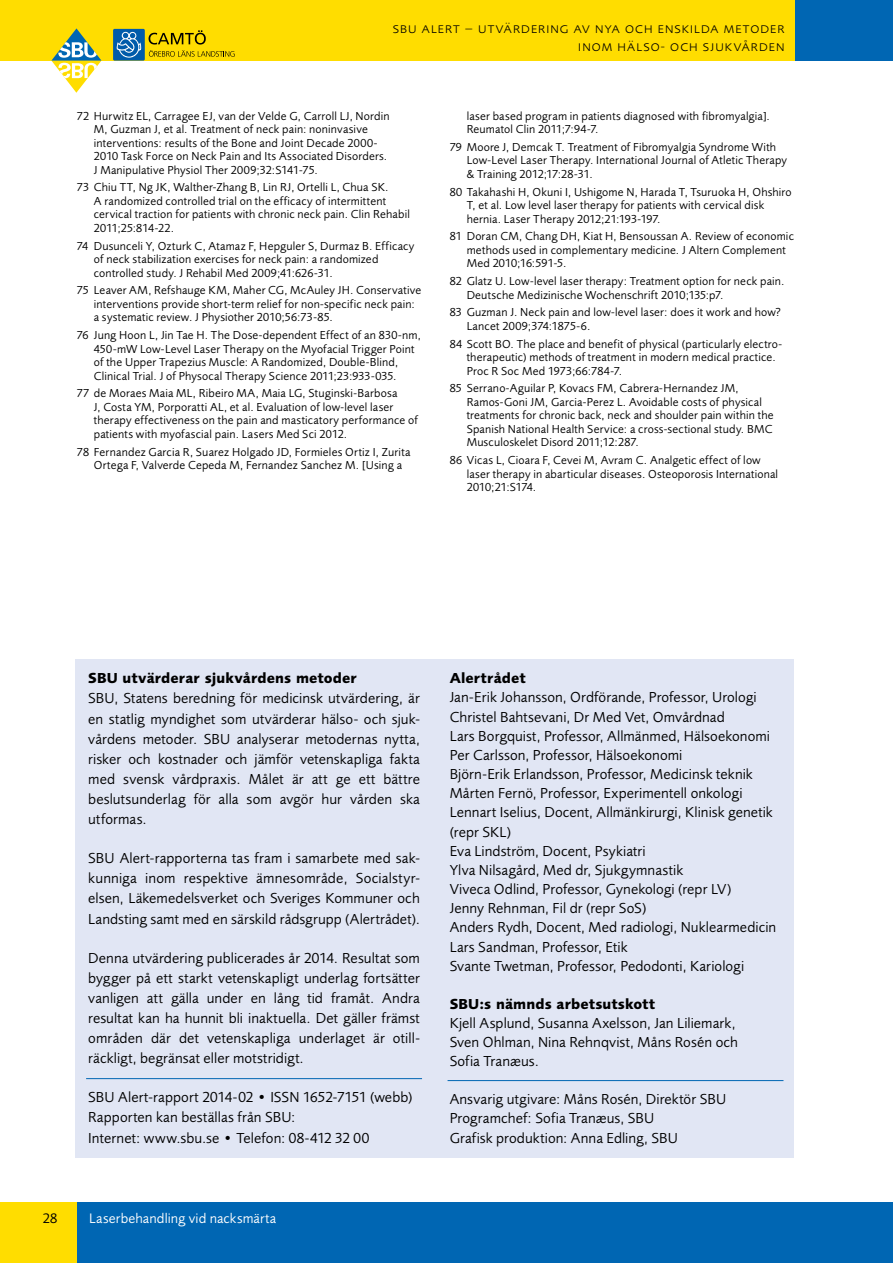
<style>
.page{position:relative;width:893px;height:1263px;background:#fff}
.page>*{position:absolute;margin:0;border:0;box-sizing:border-box;transform-origin:0 0}
.Slutruta_uppräkning{font:15px/19.2px "Foundry Sans";letter-spacing:.005em;color:#000}
.Slutruta_text{font:15px/20.1px "Foundry Sans";letter-spacing:.01em;color:#000;text-align:justify}
.Slutruta_text_vänste{font:15px/19.2px "Foundry Sans";letter-spacing:.005em;color:#000}
.t1{font:300 15px/18px "Foundry Sans Expert";letter-spacing:.045em;color:#000;text-align:right}
.Slutruta_rubrik{font:700 15px "Foundry Sans";letter-spacing:.01em;color:#000}
.t2{font:14.25px "Foundry Sans";letter-spacing:.01em;color:#fff}
.t3{font:14.25px "Foundry Sans";color:#000}
.Referenser{font:12px/13.5px "Foundry Sans";letter-spacing:.015em;color:#000}
</style>
<div class="page">
<div style="left:0;top:0;width:893px;height:61px;background:#fd0"></div>
<div style="left:795px;top:0;width:98px;height:61px;background:#0066b3"></div>
<svg style="left:51px;top:28px;width:50px;height:65px"></svg>
<div style="left:0;top:1202px;width:893px;height:61px;background:#0066b3"></div>
<div style="left:0;top:1202px;width:77px;height:61px;background:#fd0"></div>
<svg style="left:113px;top:29px;width:122px;height:32px"></svg>
<div style="left:75px;top:659px;width:719px;height:498px;background:#e1e6f4"></div>
<hr style="left:86px;top:1078px;width:336px;height:1px;background:#0066b3">
<hr style="left:448px;top:1080px;width:335px;height:1px;background:#0066b3">
<p class="t1" style="left:392px;top:19px;width:394px">sbu alert – utvärdering av nya och enskilda metoder inom hälso- och sjukvården</p>
<p class="Referenser" style="left:94px;top:109px;width:297px;text-indent:-17px">72 Hurwitz EL, Carragee EJ, van der Velde G, Carroll LJ, Nordin M, Guzman J, et al. Treatment of neck pain: noninvasive interventions: results of the Bone and Joint Decade 2000- 2010 Task Force on Neck Pain and Its Associated Disorders.<br>J Manipulative Physiol Ther 2009;32:S141-75.</p>
<p class="Referenser" style="left:94px;top:181px;width:318px;text-indent:-17px">73 Chiu TT, Ng JK, Walther-Zhang B, Lin RJ, Ortelli L, Chua SK.<br>A randomized controlled trial on the efficacy of intermittent cervical traction for patients with chronic neck pain. Clin Rehabil 2011;25:814-22.</p>
<p class="Referenser" style="left:94px;top:239px;width:322px;text-indent:-17px">74 Dusunceli Y, Ozturk C, Atamaz F, Hepguler S, Durmaz B. Efficacy of neck stabilization exercises for neck pain: a randomized controlled study. J Rehabil Med 2009;41:626-31.</p>
<p class="Referenser" style="left:94px;top:284px;width:329px;text-indent:-17px">75 Leaver AM, Refshauge KM, Maher CG, McAuley JH. Conservative interventions provide short-term relief for non-specific neck pain: a systematic review. J Physiother 2010;56:73-85.</p>
<p class="Referenser" style="left:94px;top:328px;width:328px;text-indent:-17px">76 Jung Hoon L, Jin Tae H. The Dose-dependent Effect of an 830-nm, 450-mW Low-Level Laser Therapy on the Myofacial Trigger Point of the Upper Trapezius Muscle: A Randomized, Double-Blind, Clinical Trial. J of Physocal Therapy Science 2011;23:933-035.</p>
<p class="Referenser" style="left:94px;top:387px;width:326px;text-indent:-17px">77 de Moraes Maia ML, Ribeiro MA, Maia LG, Stuginski-Barbosa<br>J, Costa YM, Porporatti AL, et al. Evaluation of low-level laser therapy effectiveness on the pain and masticatory performance of patients with myofascial pain. Lasers Med Sci 2012.</p>
<p class="Referenser" style="left:94px;top:445px;width:318px;text-indent:-17px">78 Fernandez Garcia R, Suarez Holgado JD, Formieles Ortiz I, Zurita<br>Ortega F, Valverde Cepeda M, Fernandez Sanchez M. [Using a</p>
<p class="Referenser" style="left:467px;top:109px;width:305px">laser based program in patients diagnosed with fibromyalgia].<br>Reumatol Clin 2011;7:94-7.</p>
<p class="Referenser" style="left:467px;top:140px;width:322px;text-indent:-17px">79 Moore J, Demcak T. Treatment of Fibromyalgia Syndrome With<br>Low-Level Laser Therapy. International Journal of Atletic Therapy &amp; Training 2012;17:28-31.</p>
<p class="Referenser" style="left:467px;top:185px;width:327px;text-indent:-17px">80 Takahashi H, Okuni I, Ushigome N, Harada T, Tsuruoka H, Ohshiro<br>T, et al. Low level laser therapy for patients with cervical disk hernia. Laser Therapy 2012;21:193-197.</p>
<p class="Referenser" style="left:467px;top:230px;width:329px;text-indent:-17px">81 Doran CM, Chang DH, Kiat H, Bensoussan A. Review of economic methods used in complementary medicine. J Altern Complement<br>Med 2010;16:591-5.</p>
<p class="Referenser" style="left:467px;top:274px;width:319px;text-indent:-17px">82 Glatz U. Low-level laser therapy: Treatment option for neck pain.<br>Deutsche Medizinische Wochenschrift 2010;135:p7.</p>
<p class="Referenser" style="left:467px;top:306px;width:316px;text-indent:-17px">83 Guzman J. Neck pain and low-level laser: does it work and how?<br>Lancet 2009;374:1875-6.</p>
<p class="Referenser" style="left:467px;top:337px;width:317px;text-indent:-17px">84 Scott BO. The place and benefit of physical (particularly electro&shy;therapeutic) methods of treatment in modern medical practice.<br>Proc R Soc Med 1973;66:784-7.</p>
<p class="Referenser" style="left:467px;top:382px;width:308px;text-indent:-17px">85 Serrano-Aguilar P, Kovacs FM, Cabrera-Hernandez JM, Ramos-Goni JM, Garcia-Perez L. Avoidable costs of physical treatments for chronic back, neck and shoulder pain within the Spanish National Health Service: a cross-sectional study. BMC Musculoskelet Disord 2011;12:287.</p>
<p class="Referenser" style="left:467px;top:453px;width:313px;text-indent:-17px">86 Vicas L, Cioara F, Cevei M, Avram C. Analgetic effect of low laser therapy in abarticular diseases. Osteoporosis International<br>2010;21:S174.</p>
<p class="Slutruta_rubrik" style="left:88px;top:669px;width:270px">SBU utvärderar sjukvårdens metoder</p>
<p class="Slutruta_text" style="left:88px;top:688px;width:333px">SBU, Statens beredning för medicinsk utvärdering, är en statlig myndighet som utvärderar hälso- och sjuk&shy;vårdens metoder. SBU analyserar metodernas nytta, risker och kostnader och jämför vetenskapliga fakta med svensk vårdpraxis. Målet är att ge ett bättre beslutsunderlag för alla som avgör hur vården ska utformas.</p>
<p class="Slutruta_text" style="left:88px;top:848px;width:333px;text-align:left">SBU Alert-rapporterna tas fram i samarbete med sak-- kunniga inom respektive ämnesområde, Socialstyr&shy;elsen, Läkemedelsverket och Sveriges Kommuner och Landsting samt med en särskild rådsgrupp (Alertrådet).</p>
<p class="Slutruta_text" style="left:88px;top:947px;width:333px">Denna utvärdering publicerades år 2014. Resultat som bygger på ett starkt vetenskapligt underlag fortsätter vanligen att gälla under en lång tid framåt. Andra resultat kan ha hunnit bli inaktuella. Det gäller främst områden där det vetenskapliga underlaget är otill&shy;räckligt, begränsat eller motstridigt.</p>
<p class="Slutruta_uppräkning" style="left:88px;top:1087px;width:326px">SBU Alert-rapport 2014-02 • ISSN 1652-7151 (webb)</p>
<p class="Slutruta_uppräkning" style="left:88px;top:1108px;width:209px">Rapporten kan beställas från SBU:</p>
<p class="Slutruta_uppräkning" style="left:88px;top:1128px;width:283px">Internet: www.sbu.se • Telefon: 08-412 32 00</p>
<p class="t3" style="left:43px;top:1210px;width:16px">28</p>
<p class="t2" style="left:89px;top:1210px;width:188px">Laserbehandling vid nacksmärta</p>
<p class="Slutruta_rubrik" style="left:450px;top:669px;width:78px">Alertrådet</p>
<p class="Slutruta_uppräkning" style="left:450px;top:688px;width:309px">Jan-Erik Johansson, Ordförande, Professor, Urologi</p>
<p class="Slutruta_uppräkning" style="left:450px;top:707px;width:277px">Christel Bahtsevani, Dr Med Vet, Omvårdnad</p>
<p class="Slutruta_uppräkning" style="left:450px;top:726px;width:322px">Lars Borgquist, Professor, Allmänmed, Hälsoekonomi</p>
<p class="Slutruta_uppräkning" style="left:450px;top:745px;width:234px">Per Carlsson, Professor, Hälsoekonomi</p>
<p class="Slutruta_uppräkning" style="left:450px;top:764px;width:305px">Björn-Erik Erlandsson, Professor, Medicinsk teknik</p>
<p class="Slutruta_uppräkning" style="left:450px;top:784px;width:294px">Mårten Fernö, Professor, Experimentell onkologi</p>
<p class="Slutruta_uppräkning" style="left:450px;top:803px;width:325px">Lennart Iselius, Docent, Allmänkirurgi, Klinisk genetik (repr SKL)</p>
<p class="Slutruta_uppräkning" style="left:450px;top:841px;width:198px">Eva Lindström, Docent, Psykiatri</p>
<p class="Slutruta_uppräkning" style="left:450px;top:860px;width:235px">Ylva Nilsagård, Med dr, Sjukgymnastik</p>
<p class="Slutruta_uppräkning" style="left:450px;top:879px;width:283px">Viveca Odlind, Professor, Gynekologi (repr LV)</p>
<p class="Slutruta_uppräkning" style="left:450px;top:899px;width:198px">Jenny Rehnman, Fil dr (repr SoS)</p>
<p class="Slutruta_uppräkning" style="left:450px;top:918px;width:328px">Anders Rydh, Docent, Med radiologi, Nuklearmedicin</p>
<p class="Slutruta_uppräkning" style="left:450px;top:937px;width:180px">Lars Sandman, Professor, Etik</p>
<p class="Slutruta_uppräkning" style="left:450px;top:956px;width:296px">Svante Twetman, Professor, Pedodonti, Kariologi</p>
<p class="Slutruta_rubrik" style="left:450px;top:995px;width:207px">SBU:s nämnds arbetsutskott</p>
<p class="Slutruta_text_vänste" style="left:450px;top:1013px;width:290px">Kjell Asplund, Susanna Axelsson, Jan Liliemark,<br>Sven Ohlman, Nina Rehnqvist, Måns Rosén och<br>Sofia Tranæus.</p>
<p class="Slutruta_uppräkning" style="left:450px;top:1089px;width:278px">Ansvarig utgivare: Måns Rosén, Direktör SBU</p>
<p class="Slutruta_uppräkning" style="left:450px;top:1109px;width:206px">Programchef: Sofia Tranæus, SBU</p>
<p class="Slutruta_uppräkning" style="left:450px;top:1128px;width:230px">Grafisk produktion: Anna Edling, SBU</p>
</div>
